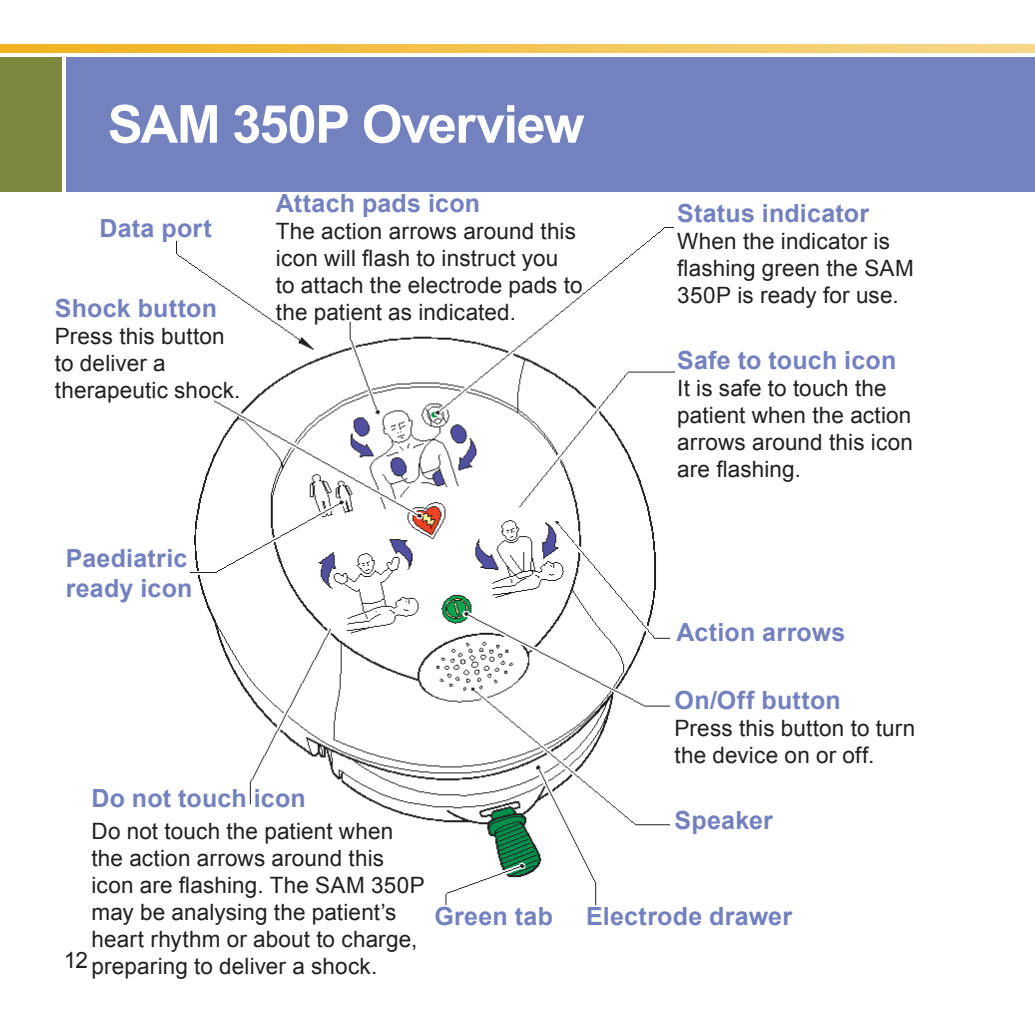
<style>
.page{position:relative;width:1035px;height:1035px;background:#fff}
.page>*{position:absolute;margin:0;border:0;box-sizing:border-box;transform-origin:0 0}
.Internal_Heading{font:700 52.5px "Arial";letter-spacing:-.03em;color:#fff}
.Subhead_1_Annotation{font:700 25px/30px "Arial";letter-spacing:.01em;color:#7481bf}
.Body_Copy_Annotation{font:22.5px/27px "Arial";letter-spacing:.005em;color:#231f20}
.Subhead_1_Annotation-2{font:22.5px/27px "Arial";letter-spacing:.005em;color:#231f20}
</style>
<div class="page">
<div style="left:66px;top:57px;width:969px;height:134px;background:#7481bf"></div>
<svg style="left:0;top:44px;width:1035px;height:9px;background:#f3c453"></svg>
<div style="left:0;top:57px;width:61px;height:134px;background:#7e883e"></div>
<img style="left:177px;top:227px;width:498px;height:677px">
<p class="Internal_Heading" style="left:108px;top:89px;width:478px">SAM 350P Overview</p>
<p class="Subhead_1_Annotation" style="left:100px;top:214px;width:114px">Data port</p>
<p class="Subhead_1_Annotation" style="left:55px;top:294px;width:164px">Shock button</p>
<p class="Body_Copy_Annotation" style="left:55px;top:323px;width:187px">Press this button to deliver a therapeutic shock.</p>
<p class="Subhead_1_Annotation" style="left:276px;top:188px;width:206px">Attach pads icon</p>
<p class="Body_Copy_Annotation" style="left:276px;top:217px;width:308px">The action arrows around this icon will flash to instruct you to attach the electrode pads to the patient as indicated.</p>
<p class="Subhead_1_Annotation" style="left:66px;top:544px;width:128px">Paediatric ready icon</p>
<p class="Subhead_1_Annotation" style="left:677px;top:199px;width:193px">Status indicator</p>
<p class="Body_Copy_Annotation" style="left:677px;top:228px;width:238px">When the indicator is flashing green the SAM<br>350P is ready for use.</p>
<p class="Subhead_1_Annotation" style="left:677px;top:345px;width:220px">Safe to touch icon</p>
<p class="Body_Copy_Annotation" style="left:677px;top:374px;width:237px">It is safe to touch the patient when the action arrows around this icon are flashing.</p>
<p class="Subhead_1_Annotation" style="left:676px;top:618px;width:170px">Action arrows</p>
<p class="Subhead_1_Annotation" style="left:674px;top:686px;width:168px">On/Off button</p>
<p class="Body_Copy_Annotation" style="left:674px;top:715px;width:242px">Press this button to turn the device on or off.</p>
<p class="Subhead_1_Annotation" style="left:91px;top:784px;width:216px">Do not touch icon</p>
<p class="Subhead_1_Annotation-2" style="left:91px;top:818px;width:335px">Do not touch the patient when the action arrows around this icon are flashing. The SAM 350P may be analysing the patient’s heart rhythm or about to charge, preparing to deliver a shock.</p>
<p class="Subhead_1_Annotation-2" style="left:64px;top:947px;width:26px">12</p>
<p class="Subhead_1_Annotation" style="left:674px;top:806px;width:100px">Speaker</p>
<p class="Subhead_1_Annotation" style="left:434px;top:902px;width:120px">Green tab</p>
<p class="Subhead_1_Annotation" style="left:586px;top:902px;width:208px">Electrode drawer</p>
</div>
